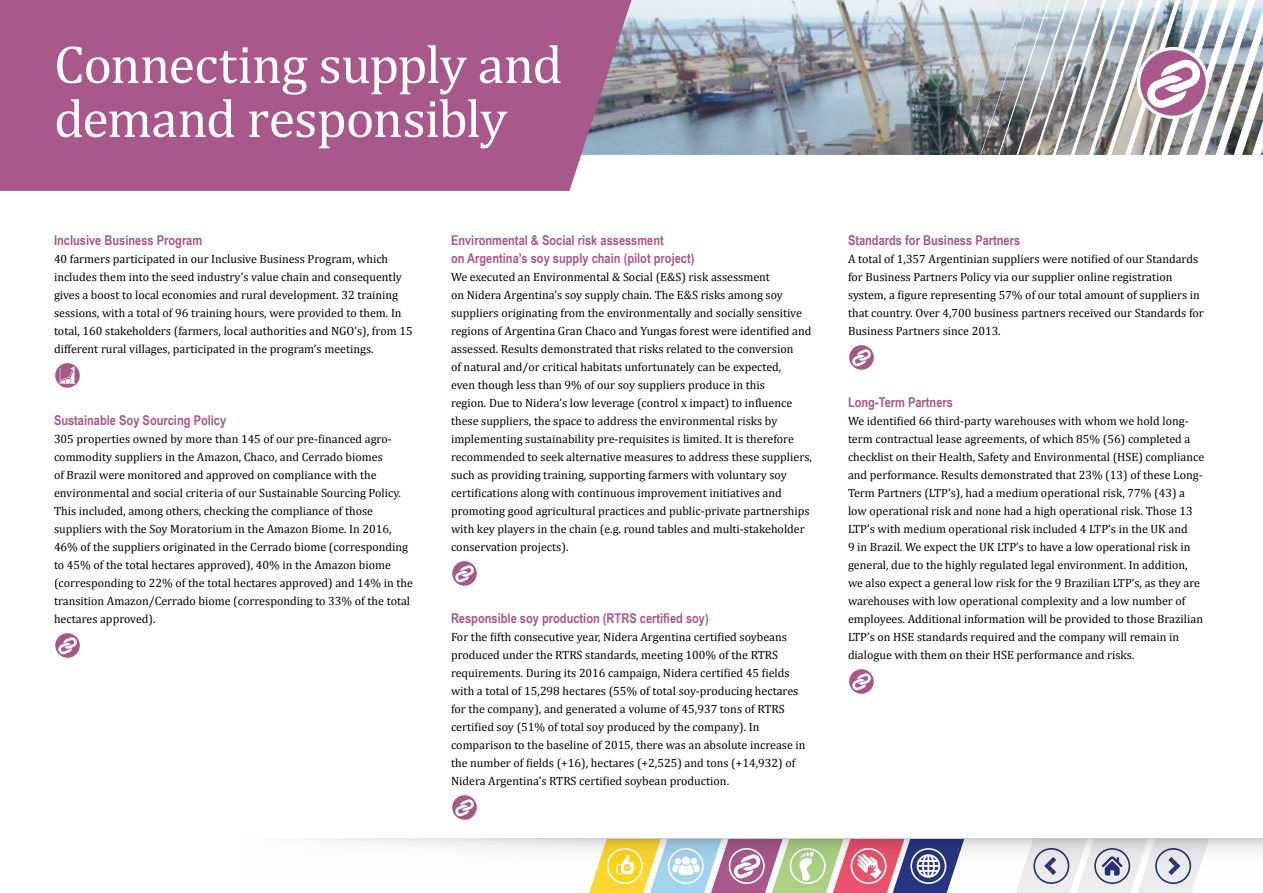
<style>
.page{position:relative;width:1263px;height:893px;background:#fff}
.page>*{position:absolute;margin:0;border:0;box-sizing:border-box;transform-origin:0 0}
.t1{font:54px/54px "Cambria";letter-spacing:-.02em;color:#fff}
.t2{font:700 13.5px/18px "Arial Narrow";color:#a8588a}
.t3{font:12px/18px "Cambria";color:#000}
</style>
<div class="page">
<img style="left:631px;top:0;width:276px;height:155px">
<div style="left:0;top:0;width:631px;height:191px;background:#a8588a"></div>
<svg style="left:55px;top:362px;width:25px;height:26px"></svg>
<div style="left:54px;top:362px;width:27px;height:27px;border:1px solid #fff;border-radius:50%"></div>
<svg style="left:60px;top:366px;width:16px;height:23px"></svg>
<svg style="left:55px;top:633px;width:25px;height:25px"></svg>
<svg style="left:58px;top:637px;width:19px;height:17px"></svg>
<div style="left:54px;top:632px;width:27px;height:27px;border:1px solid #fff;border-radius:50%"></div>
<svg style="left:452px;top:561px;width:25px;height:25px"></svg>
<svg style="left:455px;top:565px;width:19px;height:17px"></svg>
<div style="left:451px;top:560px;width:27px;height:27px;border:1px solid #fff;border-radius:50%"></div>
<svg style="left:452px;top:795px;width:25px;height:25px"></svg>
<svg style="left:455px;top:799px;width:19px;height:17px"></svg>
<div style="left:451px;top:794px;width:27px;height:27px;border:1px solid #fff;border-radius:50%"></div>
<svg style="left:848px;top:345px;width:26px;height:25px"></svg>
<svg style="left:852px;top:349px;width:19px;height:17px"></svg>
<div style="left:848px;top:344px;width:27px;height:27px;border:1px solid #fff;border-radius:50%"></div>
<svg style="left:848px;top:669px;width:26px;height:25px"></svg>
<svg style="left:852px;top:673px;width:19px;height:17px"></svg>
<div style="left:848px;top:668px;width:27px;height:27px;border:1px solid #fff;border-radius:50%"></div>
<img style="left:907px;top:0;width:356px;height:155px">
<div style="left:0;top:839px;width:1263px;height:54px;background:linear-gradient(to bottom,#f8f8f7,#fff)"></div>
<svg style="left:589px;top:839px;width:375px;height:54px"></svg>
<svg style="left:1015px;top:839px;width:194px;height:54px;background:#d7d8df"></svg>
<h1 class="t1" style="left:54px;top:38px;width:510px">Connecting supply and demand responsibly</h1>
<p class="t2" style="left:54px;top:231px;width:150px">Inclusive Business Program</p>
<p class="t3" style="left:54px;top:250px;width:360px">40 farmers participated in our Inclusive Business Program, which includes them into the seed industry’s value chain and consequently gives a boost to local economies and rural development. 32 training sessions, with a total of 96 training hours, were provided to them. In total, 160 stakeholders (farmers, local authorities and NGO’s), from 15 different rural villages, participated in the program’s meetings.</p>
<p class="t2" style="left:54px;top:411px;width:174px">Sustainable Soy Sourcing Policy</p>
<p class="t3" style="left:54px;top:430px;width:361px">305 properties owned by more than 145 of our pre-financed agro&shy;commodity suppliers in the Amazon, Chaco, and Cerrado biomes<br>of Brazil were monitored and approved on compliance with the environmental and social criteria of our Sustainable Sourcing Policy.<br>This included, among others, checking the compliance of those suppliers with the Soy Moratorium in the Amazon Biome. In 2016, 46% of the suppliers originated in the Cerrado biome (corresponding to 45% of the total hectares approved), 40% in the Amazon biome (corresponding to 22% of the total hectares approved) and 14% in the transition Amazon/Cerrado biome (corresponding to 33% of the total hectares approved).</p>
<p class="t2" style="left:451px;top:231px;width:245px">Environmental &amp; Social risk assessment<br>on Argentina’s soy supply chain (pilot project)</p>
<p class="t3" style="left:451px;top:268px;width:362px">We executed an Environmental &amp; Social (E&amp;S) risk assessment<br>on Nidera Argentina’s soy supply chain. The E&amp;S risks among soy suppliers originating from the environmentally and socially sensitive regions of Argentina Gran Chaco and Yungas forest were identified and assessed. Results demonstrated that risks related to the conversion<br>of natural and/or critical habitats unfortunately can be expected,<br>even though less than 9% of our soy suppliers produce in this<br>region. Due to Nidera’s low leverage (control x impact) to influence these suppliers, the space to address the environmental risks by implementing sustainability pre-requisites is limited. It is therefore recommended to seek alternative measures to address these suppliers, such as providing training, supporting farmers with voluntary soy certifications along with continuous improvement initiatives and promoting good agricultural practices and public-private partnerships with key players in the chain (e.g. round tables and multi-stakeholder conservation projects).</p>
<p class="t2" style="left:451px;top:609px;width:259px">Responsible soy production (RTRS certified soy)</p>
<p class="t3" style="left:451px;top:628px;width:356px">For the fifth consecutive year, Nidera Argentina certified soybeans produced under the RTRS standards, meeting 100% of the RTRS requirements. During its 2016 campaign, Nidera certified 45 fields with a total of 15,298 hectares (55% of total soy-producing hectares for the company), and generated a volume of 45,937 tons of RTRS certified soy (51% of total soy produced by the company). In comparison to the baseline of 2015, there was an absolute increase in the number of fields (+16), hectares (+2,525) and tons (+14,932) of Nidera Argentina’s RTRS certified soybean production.</p>
<p class="t2" style="left:848px;top:231px;width:174px">Standards for Business Partners</p>
<p class="t3" style="left:848px;top:250px;width:357px">A total of 1,357 Argentinian suppliers were notified of our Standards for Business Partners Policy via our supplier online registration system, a figure representing 57% of our total amount of suppliers in that country. Over 4,700 business partners received our Standards for Business Partners since 2013.</p>
<p class="t2" style="left:848px;top:393px;width:106px">Long-Term Partners</p>
<p class="t3" style="left:848px;top:412px;width:358px">We identified 66 third-party warehouses with whom we hold long&shy;term contractual lease agreements, of which 85% (56) completed a checklist on their Health, Safety and Environmental (HSE) compliance and performance. Results demonstrated that 23% (13) of these Long-Term Partners (LTP’s), had a medium operational risk, 77% (43) a low operational risk and none had a high operational risk. Those 13<br>LTP’s with medium operational risk included 4 LTP’s in the UK and<br>9 in Brazil. We expect the UK LTP’s to have a low operational risk in general, due to the highly regulated legal environment. In addition, we also expect a general low risk for the 9 Brazilian LTP’s, as they are warehouses with low operational complexity and a low number of employees. Additional information will be provided to those Brazilian LTP’s on HSE standards required and the company will remain in dialogue with them on their HSE performance and risks.</p>
</div>
